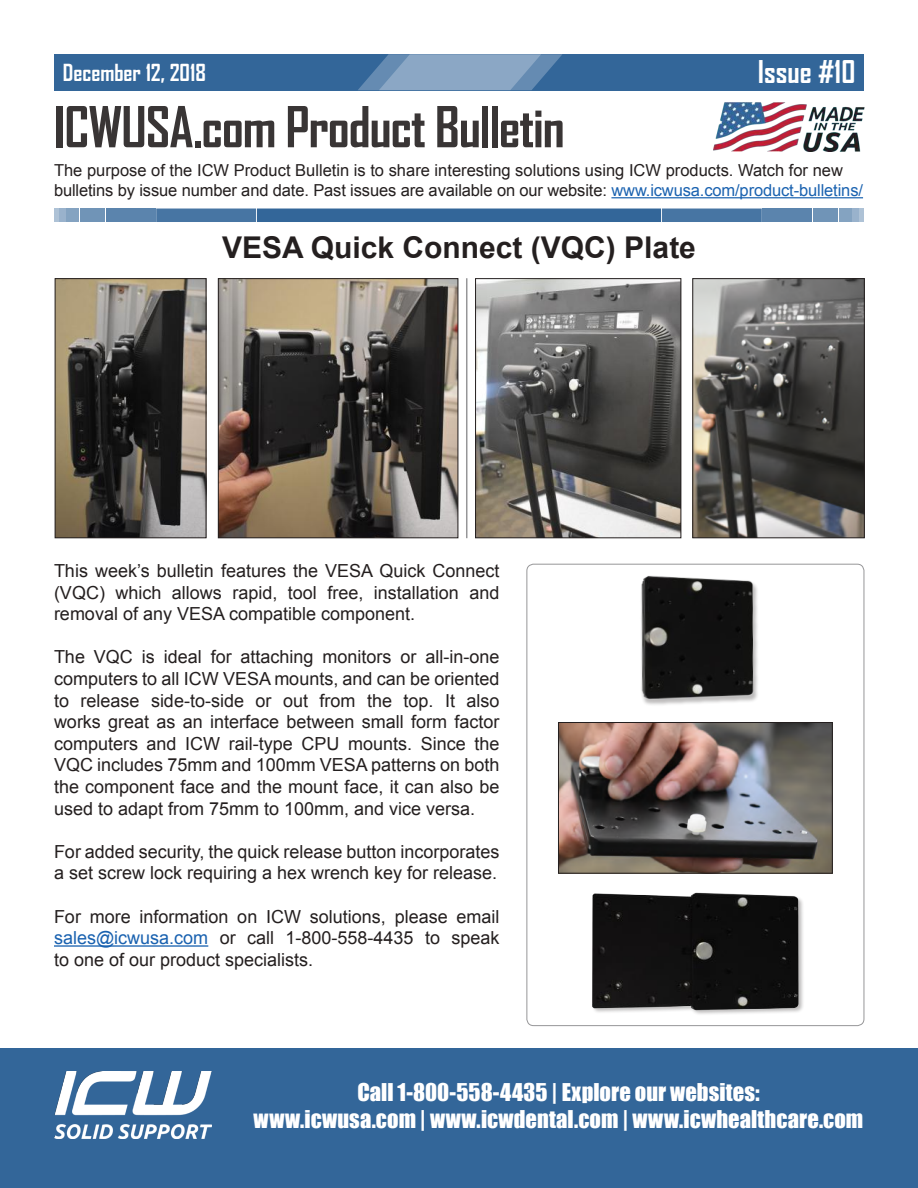
<style>
.page{position:relative;width:918px;height:1188px;background:#fff}
.page>*{position:absolute;margin:0;border:0;box-sizing:border-box;transform-origin:0 0}
.t1{font:700 54px "Agency FB";letter-spacing:-.02em;color:#393535}
.t2{font:700 30px "Arial";color:#241f1f}
.t3{font:700 30px "Agency FB";color:#fff}
.t4{font:22.5px/27px "Impact";color:#fff;text-align:center}
.t5{font:700 22.5px "Agency FB";color:#fff}
.t6{font:18px/21.6px "Arial";color:#241f1f;text-align:justify}
.t7{font:16.5px/19.8px "Arial";letter-spacing:-.01em;color:#241f1f}
.s1{color:#1a62b0}
</style>
<div class="page">
<div style="left:763px;top:209px;width:49px;height:13px;background:#5b84ad"></div>
<div style="left:813px;top:209px;width:25px;height:13px;background:#7094b7"></div>
<div style="left:839px;top:209px;width:12px;height:13px;background:#84a3c1"></div>
<div style="left:852px;top:209px;width:7px;height:13px;background:#99b2cc"></div>
<div style="left:859px;top:209px;width:5px;height:13px;background:#aec2d6"></div>
<div style="left:106px;top:209px;width:49px;height:13px;background:#5b84ad"></div>
<svg style="left:156px;top:209px;width:606px;height:13px;background:#3a6b9c"></svg>
<div style="left:80px;top:209px;width:25px;height:13px;background:#7094b7"></div>
<div style="left:67px;top:209px;width:12px;height:13px;background:#84a3c1"></div>
<div style="left:59px;top:209px;width:7px;height:13px;background:#99b2cc"></div>
<div style="left:54px;top:209px;width:5px;height:13px;background:#aec2d6"></div>
<div style="left:0;top:1048px;width:918px;height:140px;background:#369"></div>
<div style="left:54px;top:54px;width:810px;height:36px;background:#369"></div>
<hr style="left:611px;top:197px;width:252px;height:1px;background:#1a62b0">
<img style="left:54px;top:1072px;width:158px;height:67px">
<img style="left:713px;top:102px;width:152px;height:49px">
<svg style="left:358px;top:54px;width:204px;height:36px;background:#7597ba"></svg>
<hr style="left:54px;top:945px;width:154px;height:2px;background:#1a62b0">
<img style="left:624px;top:563px;width:143px;height:142px">
<img style="left:592px;top:892px;width:210px;height:122px">
<div style="left:526px;top:564px;width:338px;height:462px;border:1px solid #969698;border-radius:7px"></div>
<img style="left:220px;top:280px;width:236px;height:256px">
<div style="left:218px;top:278px;width:240px;height:260px;border:1px solid #241f1f"></div>
<img style="left:57px;top:280px;width:147px;height:256px">
<div style="left:55px;top:278px;width:151px;height:260px;border:1px solid #241f1f"></div>
<img style="left:477px;top:280px;width:202px;height:256px">
<div style="left:475px;top:278px;width:206px;height:260px;border:1px solid #241f1f"></div>
<img style="left:694px;top:280px;width:169px;height:256px">
<div style="left:692px;top:278px;width:173px;height:260px;border:1px solid #241f1f"></div>
<img style="left:560px;top:724px;width:271px;height:148px">
<div style="left:558px;top:722px;width:275px;height:152px;border:1px solid #241f1f"></div>
<hr style="left:466px;top:278px;width:1px;height:260px;background:#969698">
<p class="t5" style="left:63px;top:58px;width:145px">December 12, 2018</p>
<h2 class="t3" style="left:758px;top:53px;width:99px">Issue #10</h2>
<h1 class="t1" style="left:54px;top:93px;width:512px">ICWUSA.com Product Bulletin</h1>
<p class="t7" style="left:54px;top:161px;width:811px">The purpose of the ICW Product Bulletin is to share interesting solutions using ICW products. Watch for new bulletins by issue number and date. Past issues are available on our website: <span class="s1">www.icwusa.com/product-bulletins/</span></p>
<h2 class="t2" style="left:222px;top:228px;width:476px">VESA Quick Connect (VQC) Plate</h2>
<p class="t6" style="left:54px;top:560px;width:447px">This week’s bulletin features the VESA Quick Connect (VQC) which allows rapid, tool free, installation and removal of any VESA compatible component.</p>
<p class="t6" style="left:54px;top:646px;width:447px">The VQC is ideal for attaching monitors or all-in-one computers to all ICW VESA mounts, and can be oriented to release side-to-side or out from the top. It also works great as an interface between small form factor computers and ICW rail-type CPU mounts. Since the VQC includes 75mm and 100mm VESA patterns on both the component face and the mount face, it can also be used to adapt from 75mm to 100mm, and vice versa.</p>
<p class="t6" style="left:54px;top:841px;width:447px">For added security, the quick release button incorporates a set screw lock requiring a hex wrench key for release.</p>
<p class="t6" style="left:54px;top:906px;width:447px">For more information on ICW solutions, please email <span class="s1">sales@icwusa.com</span> or call 1-800-558-4435 to speak to one of our product specialists.</p>
<p class="t4" style="left:254px;top:1078px;width:611px">Call 1-800-558-4435 | Explore our websites:<br>www.icwusa.com | www.icwdental.com | www.icwhealthcare.com</p>
</div>
